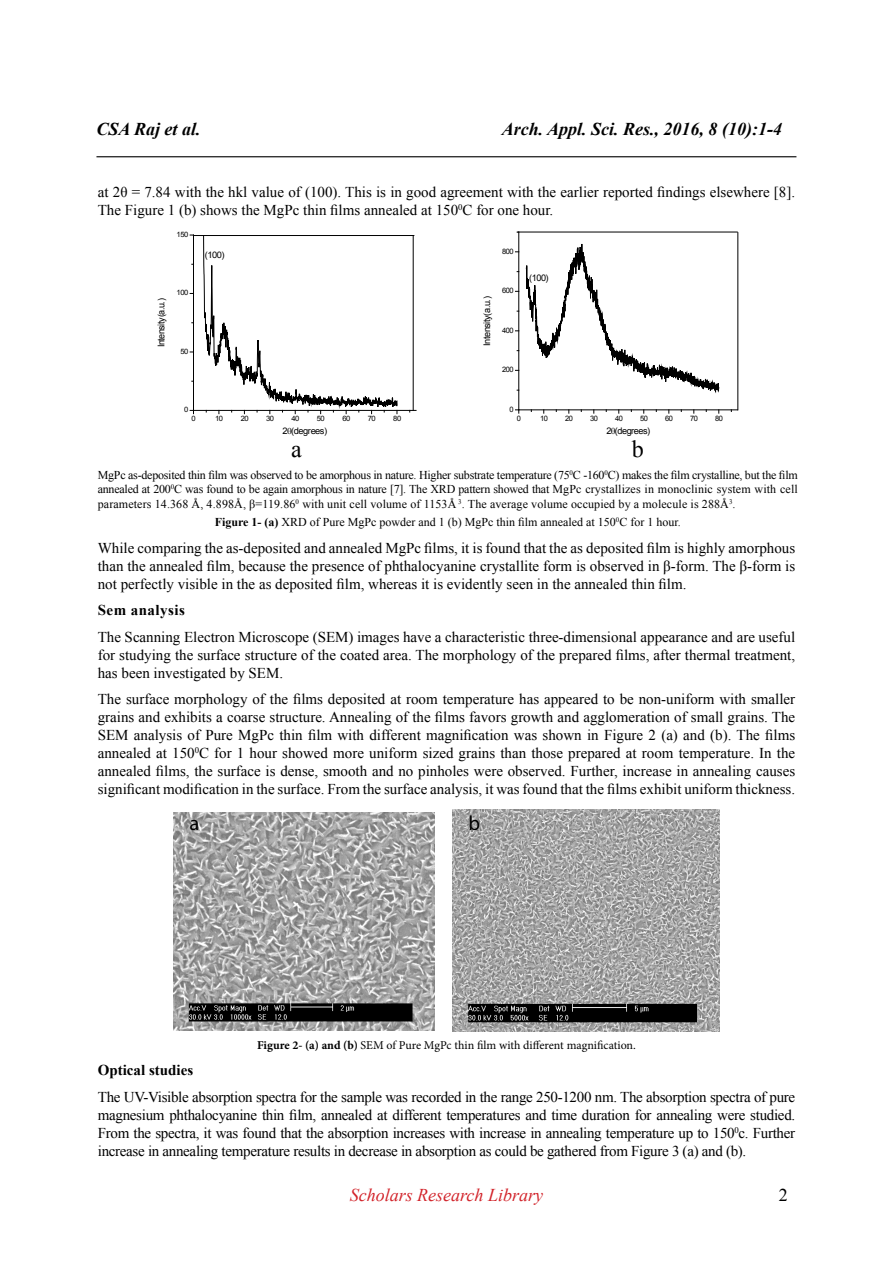
<style>
.page{position:relative;width:893px;height:1263px;background:#fff}
.page>*{position:absolute;margin:0;border:0;box-sizing:border-box;transform-origin:0 0}
.t1{font:24px "Times New Roman";color:#000}
.t2{font:20.55px "Myriad Pro";color:#000}
.t3{font:italic 700 18px "Times New Roman";color:#000}
.t4{font:italic 18px "Times New Roman";color:#d2232a}
.t5{font:18px "Times New Roman";color:#000}
.t6{font:15px/18px "Times New Roman";color:#000;text-align:justify}
.t7{font:700 15px "Times New Roman";color:#000}
.t8{font:700 15px "Times New Roman";letter-spacing:.03em;color:#000}
.t9{font:12px/14.4px "Times New Roman";letter-spacing:.005em;color:#000;text-align:justify}
.t10{font:12px "Minion Pro";color:#000}
.t11{font:9.3px "Arial";letter-spacing:-.045em;color:#000}
.t12{font:9.15px "Arial";letter-spacing:-.055em;color:#000}
.t13{font:9px "Arial";letter-spacing:-.055em;color:#000}
.t14{font:7.5px "Arial";letter-spacing:-.065em;color:#000}
.t15{font:7.35px "Arial";letter-spacing:-.065em;color:#000}
.s1{font-weight:700}
</style>
<div class="page">
<hr style="left:96px;top:156px;width:700px;height:1px;background:#000">
<hr style="left:193px;top:410px;width:223px;height:1px;background:#000">
<svg style="left:190px;top:235px;width:208px;height:179px"></svg>
<hr style="left:193px;top:235px;width:221px;height:1px;background:#000">
<hr style="left:413px;top:235px;width:1px;height:175px;background:#000">
<hr style="left:519px;top:409px;width:218px;height:1px;background:#000">
<hr style="left:518px;top:232px;width:1px;height:178px;background:#000">
<svg style="left:526px;top:231px;width:193px;height:183px"></svg>
<hr style="left:518px;top:232px;width:219px;height:1px;background:#000">
<hr style="left:738px;top:233px;width:1px;height:177px;background:#000">
<img style="left:173px;top:812px;width:262px;height:218px">
<img style="left:453px;top:809px;width:266px;height:222px">
<p class="t3" style="left:96px;top:117px;width:106px">CSA Raj et al.</p>
<p class="t3" style="left:502px;top:117px;width:282px">Arch. Appl. Sci. Res., 2016, 8 (10):1-4</p>
<p class="t6" style="left:98px;top:183px;width:699px">at 2θ = 7.84 with the hkl value of (100). This is in good agreement with the earlier reported findings elsewhere [8].<br>The Figure 1 (b) shows the MgPc thin films annealed at 150<sup>0</sup>C for one hour.</p>
<p class="t15" style="left:177px;top:229px;width:13px">150</p>
<p class="t11" style="left:155px;top:347px;width:51px;rotate:-90deg">Intensity(a.u.)</p>
<p class="t15" style="left:177px;top:288px;width:13px">100</p>
<p class="t15" style="left:180px;top:346px;width:9px">50</p>
<p class="t13" style="left:205px;top:249px;width:21px">(100)</p>
<p class="t15" style="left:184px;top:405px;width:6px">0</p>
<p class="t15" style="left:192px;top:414px;width:6px">0</p>
<p class="t15" style="left:215px;top:414px;width:9px">10</p>
<p class="t15" style="left:241px;top:414px;width:9px">20</p>
<p class="t15" style="left:266px;top:414px;width:9px">30</p>
<p class="t15" style="left:291px;top:414px;width:9px">40</p>
<p class="t15" style="left:317px;top:414px;width:9px">50</p>
<p class="t15" style="left:342px;top:414px;width:9px">60</p>
<p class="t15" style="left:368px;top:414px;width:9px">70</p>
<p class="t15" style="left:393px;top:414px;width:9px">80</p>
<p class="t13" style="left:283px;top:425px;width:46px">2 (degrees)</p>
<p class="t14" style="left:502px;top:246px;width:13px">800</p>
<p class="t12" style="left:481px;top:346px;width:51px;rotate:-90deg">Intensity(a.u.)</p>
<p class="t14" style="left:502px;top:286px;width:13px">600</p>
<p class="t14" style="left:502px;top:325px;width:13px">400</p>
<p class="t14" style="left:502px;top:365px;width:13px">200</p>
<p class="t12" style="left:529px;top:272px;width:21px">(100)</p>
<p class="t14" style="left:510px;top:404px;width:6px">0</p>
<p class="t14" style="left:517px;top:413px;width:6px">0</p>
<p class="t14" style="left:540px;top:413px;width:9px">10</p>
<p class="t14" style="left:565px;top:413px;width:9px">20</p>
<p class="t14" style="left:590px;top:413px;width:9px">30</p>
<p class="t14" style="left:615px;top:413px;width:9px">40</p>
<p class="t14" style="left:640px;top:413px;width:9px">50</p>
<p class="t14" style="left:665px;top:413px;width:9px">60</p>
<p class="t14" style="left:690px;top:413px;width:9px">70</p>
<p class="t14" style="left:715px;top:413px;width:9px">80</p>
<p class="t12" style="left:606px;top:424px;width:45px">2 (degrees)</p>
<h1 class="t1" style="left:291px;top:433px;width:12px">a</h1>
<h1 class="t1" style="left:632px;top:433px;width:14px">b</h1>
<p class="t9" style="left:98px;top:467px;width:701px">MgPc as-deposited thin film was observed to be amorphous in nature. Higher substrate temperature (75<sup>0</sup>C -160<sup>0</sup>C) makes the film crystalline, but the film annealed at 200<sup>0</sup>C was found to be again amorphous in nature [7]. The XRD pattern showed that MgPc crystallizes in monoclinic system with cell parameters 14.368 Å, 4.898Å, β=119.86<sup>0</sup> with unit cell volume of 1153Å <sup>3</sup>. The average volume occupied by a molecule is 288Å<sup>3</sup>.</p>
<p class="t9" style="left:215px;top:515px;width:467px"><span class="s1">Figure 1- (a)</span> XRD of Pure MgPc powder and 1 (b) MgPc thin film annealed at 150<sup>0</sup>C for 1 hour.</p>
<p class="t6" style="left:98px;top:539px;width:699px">While comparing the as-deposited and annealed MgPc films, it is found that the as deposited film is highly amorphous than the annealed film, because the presence of phthalocyanine crystallite form is observed in β-form. The β-form is not perfectly visible in the as deposited film, whereas it is evidently seen in the annealed thin film.</p>
<p class="t8" style="left:98px;top:600px;width:89px">Sem analysis</p>
<p class="t6" style="left:98px;top:628px;width:699px">The Scanning Electron Microscope (SEM) images have a characteristic three-dimensional appearance and are useful for studying the surface structure of the coated area. The morphology of the prepared films, after thermal treatment, has been investigated by SEM.</p>
<p class="t6" style="left:98px;top:690px;width:699px">The surface morphology of the films deposited at room temperature has appeared to be non-uniform with smaller grains and exhibits a coarse structure. Annealing of the films favors growth and agglomeration of small grains. The SEM analysis of Pure MgPc thin film with different magnification was shown in Figure 2 (a) and (b). The films annealed at 150<sup>0</sup>C for 1 hour showed more uniform sized grains than those prepared at room temperature. In the annealed films, the surface is dense, smooth and no pinholes were observed. Further, increase in annealing causes significant modification in the surface. From the surface analysis, it was found that the films exhibit uniform thickness.</p>
<h2 class="t2" style="left:189px;top:811px;width:11px">a</h2>
<h2 class="t2" style="left:468px;top:811px;width:13px">b</h2>
<p class="t10" style="left:257px;top:1037px;width:380px"><span class="s1">Figure 2- (a) and (b)</span> SEM of Pure MgPc thin film with different magnification.</p>
<p class="t7" style="left:98px;top:1060px;width:97px">Optical studies</p>
<p class="t6" style="left:98px;top:1088px;width:699px">The UV-Visible absorption spectra for the sample was recorded in the range 250-1200 nm. The absorption spectra of pure magnesium phthalocyanine thin film, annealed at different temperatures and time duration for annealing were studied.<br>From the spectra, it was found that the absorption increases with increase in annealing temperature up to 150<sup>0</sup>c. Further increase in annealing temperature results in decrease in absorption as could be gathered from Figure 3 (a) and (b).</p>
<p class="t4" style="left:350px;top:1183px;width:195px">Scholars Research Library</p>
<p class="t5" style="left:779px;top:1183px;width:10px">2</p>
</div>
